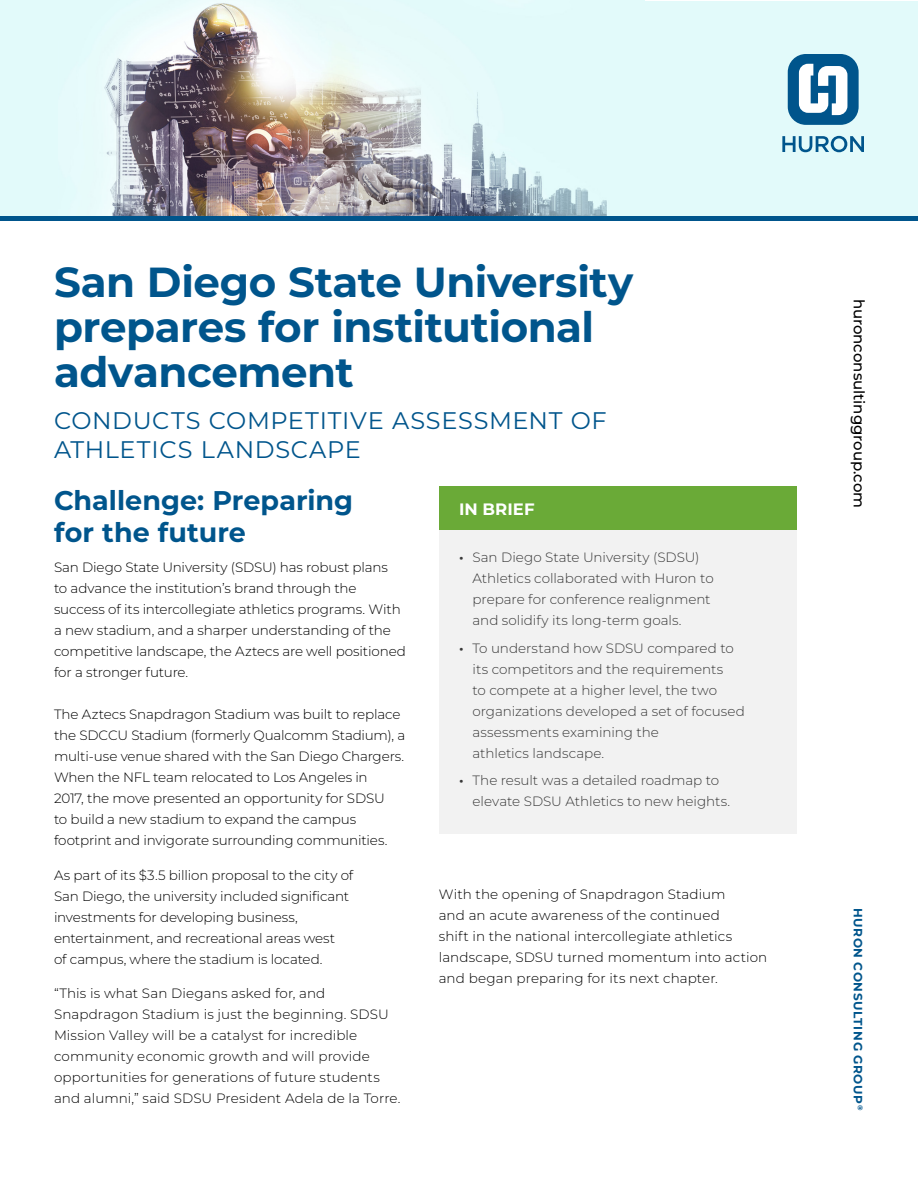
<style>
.page{position:relative;width:918px;height:1188px;background:#fff}
.page>*{position:absolute;margin:0;border:0;box-sizing:border-box;transform-origin:0 0}
.Article_Title{font:700 42px/45px "Montserrat";letter-spacing:-.01em;color:#00558c}
.Body{font:700 27px/31.5px "Montserrat";color:#00558c}
.Article_Title-2{font:24px/28.8px "Montserrat";letter-spacing:.03em;color:#00558c}
.Callout_Box_Header{font:700 16.5px "Montserrat";letter-spacing:.005em;color:#fff}
.Opening_Paragraph{font:500 15px "Montserrat";letter-spacing:-.005em;color:#000}
.Body-2{font:300 13.5px/21px "Montserrat";letter-spacing:-.005em;color:#000}
.t1{font:300 13.5px/21px "Montserrat";color:#383838}
.Top_Page_Title{font:700 12px "Montserrat";letter-spacing:.055em;color:#00558c}
.s1{font-weight:600}
</style>
<div class="page">
<div style="left:40px;top:1px;width:878px;height:214px;background:#e2fafa"></div>
<div style="left:0;top:0;width:645px;height:216px;background:#e2fafa"></div>
<img style="left:99px;top:0;width:508px;height:216px">
<hr style="left:0;top:216px;width:918px;height:4px;background:#00558c">
<div style="left:788px;top:54px;width:71px;height:71px;background:#00558c;border-radius:18px"></div>
<svg style="left:782px;top:136px;width:82px;height:16px"></svg>
<svg style="left:799px;top:64px;width:48px;height:51px"></svg>
<div style="left:439px;top:529px;width:357px;height:305px;background:#f2f2f2"></div>
<div style="left:439px;top:486px;width:357px;height:44px;background:#6aaa37"></div>
<p class="Article_Title" style="left:54px;top:259px;width:581px">San Diego State University prepares for institutional advancement</p>
<p class="Article_Title-2" style="left:54px;top:405px;width:554px">CONDUCTS COMPETITIVE ASSESSMENT OF<br>ATHLETICS LANDSCAPE</p>
<p class="Body" style="left:54px;top:484px;width:301px">Challenge: Preparing for the future</p>
<p class="Body-2" style="left:54px;top:557px;width:353px">San Diego State University (SDSU) has robust plans<br>to advance the institution’s brand through the success of its intercollegiate athletics programs. With a new stadium, and a sharper understanding of the competitive landscape, the Aztecs are well positioned for a stronger future.</p>
<p class="Body-2" style="left:54px;top:704px;width:353px">The Aztecs Snapdragon Stadium was built to replace the SDCCU Stadium (formerly Qualcomm Stadium), a multi-use venue shared with the San Diego Chargers.<br>When the NFL team relocated to Los Angeles in<br>2017, the move presented an opportunity for SDSU<br>to build a new stadium to expand the campus footprint and invigorate surrounding communities.</p>
<p class="Body-2" style="left:54px;top:864px;width:301px">As part of its $3.5 billion proposal to the city of San Diego, the university included significant investments for developing business, entertainment, and recreational areas west<br>of campus, where the stadium is located.</p>
<p class="Body-2" style="left:54px;top:983px;width:348px">“This is what San Diegans asked for, and Snapdragon Stadium is just the beginning. SDSU Mission Valley will be a catalyst for incredible community economic growth and will provide opportunities for generations of future students and alumni,” said SDSU President Adela de la Torre.</p>
<p class="Callout_Box_Header" style="left:459px;top:499px;width:77px">IN BRIEF</p>
<p class="t1" style="left:472px;top:546px;width:243px;text-indent:-14px"><span class="s1">•</span> San Diego State University (SDSU)<br>Athletics collaborated with Huron to prepare for conference realignment and solidify its long-term goals.</p>
<p class="t1" style="left:472px;top:637px;width:274px;text-indent:-14px"><span class="s1">•</span> To understand how SDSU compared to its competitors and the requirements<br>to compete at a higher level, the two organizations developed a set of focused assessments examining the<br>athletics landscape.</p>
<p class="t1" style="left:472px;top:770px;width:259px;text-indent:-14px"><span class="s1">•</span> The result was a detailed roadmap to elevate SDSU Athletics to new heights.</p>
<p class="Body-2" style="left:439px;top:883px;width:330px">With the opening of Snapdragon Stadium<br>and an acute awareness of the continued<br>shift in the national intercollegiate athletics landscape, SDSU turned momentum into action and began preparing for its next chapter.</p>
<p class="Opening_Paragraph" style="left:869px;top:298px;width:211px;rotate:90deg">huronconsultinggroup.com</p>
<p class="Top_Page_Title" style="left:866px;top:908px;width:204px;rotate:90deg">HURON CONSULTING GROUP<sup>®</sup></p>
</div>
